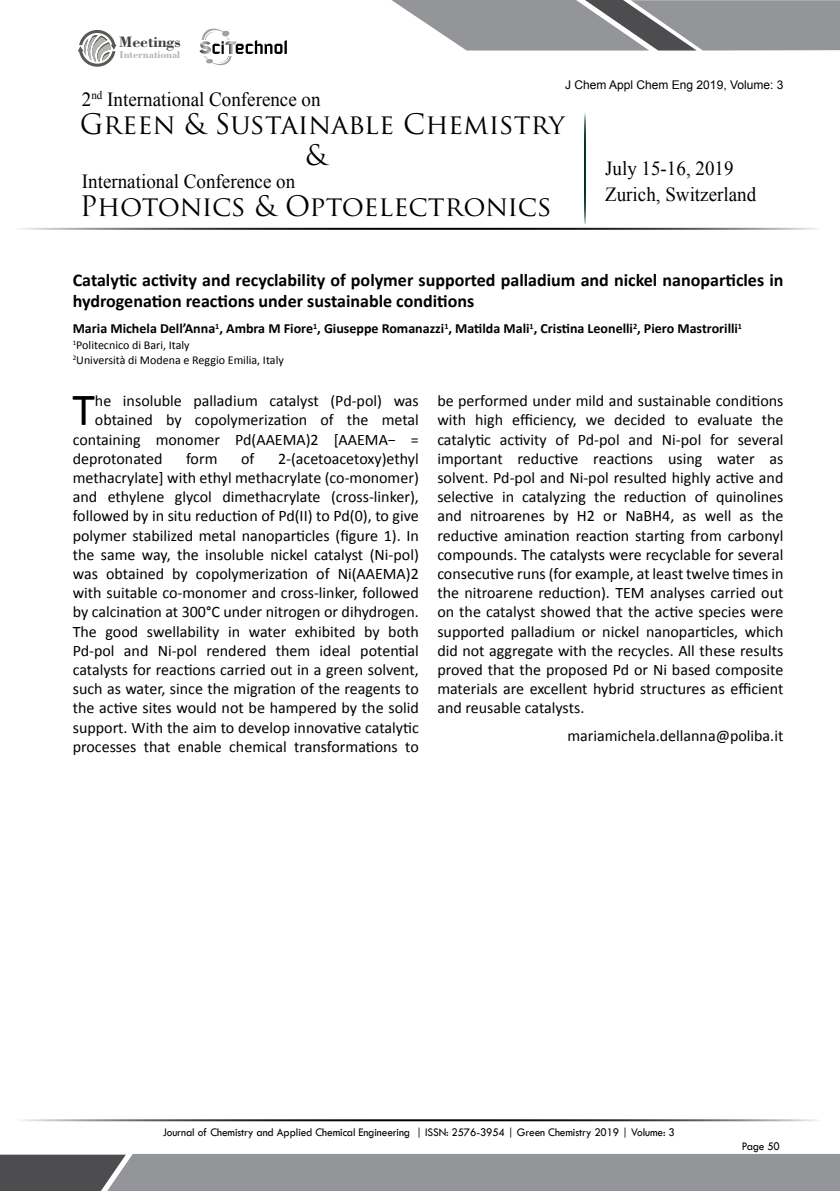
<style>
.page{position:relative;width:840px;height:1191px;background:#fff}
.page>*{position:absolute;margin:0;border:0;box-sizing:border-box;transform-origin:0 0}
.t1{font:46.2px "Calibri";color:#000}
.t2{font:27.6px/30.8px "Trajan Pro";color:#000;text-align:center}
.t3{font:20px/26.4px "Times New Roman";color:#000;scale:.95 1}
.t4{font:700 18px/21.4px "Calibri";color:#000}
.t5{font:16px/19.2px "Calibri";color:#000;text-align:justify}
.t6{font:700 16px "Bodoni BT";color:#414042}
.t7{font:700 14px "Calibri";color:#000}
.t8{font:12px "Tw Cen";letter-spacing:-.01em;color:#000;scale:.95 1}
.t9{font:12px/15.4px "Calibri";color:#000}
.t10{font:12px "Arial";color:#000}
.t11{font:700 10.6px "Bodoni BT";color:#b3b6af}
</style>
<div class="page">
<hr style="left:12px;top:228px;width:807px;height:2px;background:#000">
<hr style="left:12px;top:1119px;width:807px;height:2px;background:#000">
<svg style="left:391px;top:0;width:448px;height:51px;background:#9b9c9f"></svg>
<svg style="left:0;top:1154px;width:839px;height:37px;background:#8a8c8f"></svg>
<hr style="left:584px;top:113px;width:1px;height:112px;background:#003125">
<svg style="left:78px;top:30px;width:39px;height:37px"></svg>
<svg style="left:199px;top:29px;width:88px;height:36px"></svg>
<p class="t6" style="left:119px;top:32px;width:63px">Meetings</p>
<p class="t11" style="left:120px;top:48px;width:62px">International</p>
<p class="t3" style="left:82px;top:86px;width:253px">2<sup>nd</sup> International Conference on</p>
<p class="t10" style="left:564px;top:77px;width:220px">J Chem Appl Chem Eng 2019, Volume: 3</p>
<h2 class="t2" style="left:80px;top:109px;width:486px">Green &amp; Sustainable Chemistry &amp;</h2>
<h2 class="t2" style="left:80px;top:191px;width:473px">Photonics &amp; Optoelectronics</h2>
<p class="t3" style="left:82px;top:168px;width:226px">International Conference on</p>
<p class="t3" style="left:604px;top:154px;width:160px">July 15-16, 2019<br>Zurich, Switzerland</p>
<p class="t4" style="left:73px;top:269px;width:711px">Catalytic activity and recyclability of polymer supported palladium and nickel nanoparticles in hydrogenation reactions under sustainable conditions</p>
<p class="t7" style="left:73px;top:320px;width:670px">Maria Michela Dell’Anna<sup>1</sup>, Ambra M Fiore<sup>1</sup>, Giuseppe Romanazzi<sup>1</sup>, Matilda Mali<sup>1</sup>, Cristina Leonelli<sup>2</sup>, Piero Mastrorilli<sup>1</sup></p>
<p class="t9" style="left:73px;top:337px;width:212px"><sup>1</sup>Politecnico di Bari, Italy<br><sup>2</sup>Università di Modena e Reggio Emilia, Italy</p>
<h1 class="t1" style="left:72px;top:381px;width:24px">T</h1>
<p class="t5" style="left:95px;top:391px;width:325px">he insoluble palladium catalyst (Pd-pol) was</p>
<p class="t5" style="left:437px;top:391px;width:347px">be performed under mild and sustainable conditions with high efficiency, we decided to evaluate the catalytic activity of Pd-pol and Ni-pol for several important reductive reactions using water as solvent. Pd-pol and Ni-pol resulted highly active and selective in catalyzing the reduction of quinolines and nitroarenes by H2 or NaBH4, as well as the reductive amination reaction starting from carbonyl compounds. The catalysts were recyclable for several consecutive runs (for example, at least twelve times in the nitroarene reduction). TEM analyses carried out on the catalyst showed that the active species were supported palladium or nickel nanoparticles, which did not aggregate with the recycles. All these results proved that the proposed Pd or Ni based composite materials are excellent hybrid structures as efficient and reusable catalysts.</p>
<p class="t5" style="left:567px;top:726px;width:217px">mariamichela.dellanna@poliba.it</p>
<p class="t5" style="left:95px;top:410px;width:325px">obtained by copolymerization of the metal</p>
<p class="t5" style="left:73px;top:430px;width:347px">containing monomer Pd(AAEMA)2 [AAEMA− =</p>
<p class="t5" style="left:73px;top:449px;width:91px">deprotonated</p>
<p class="t5" style="left:186px;top:449px;width:33px">form</p>
<p class="t5" style="left:241px;top:449px;width:15px">of</p>
<p class="t5" style="left:73px;top:449px;width:347px;text-indent:205px">2-(acetoacetoxy)ethyl methacrylate] with ethyl methacrylate (co-monomer) and ethylene glycol dimethacrylate (cross-linker), followed by in situ reduction of Pd(II) to Pd(0), to give polymer stabilized metal nanoparticles (figure 1). In the same way, the insoluble nickel catalyst (Ni-pol) was obtained by copolymerization of Ni(AAEMA)2 with suitable co-monomer and cross-linker, followed by calcination at 300°C under nitrogen or dihydrogen.<br>The good swellability in water exhibited by both Pd-pol and Ni-pol rendered them ideal potential catalysts for reactions carried out in a green solvent, such as water, since the migration of the reagents to the active sites would not be hampered by the solid support. With the aim to develop innovative catalytic processes that enable chemical transformations to</p>
<p class="t8" style="left:163px;top:1124px;width:540px">Journal of Chemistry and Applied Chemical Engineering | ISSN: 2576-3954 | Green Chemistry 2019 | Volume: 3</p>
<p class="t8" style="left:741px;top:1139px;width:42px">Page 50</p>
</div>
